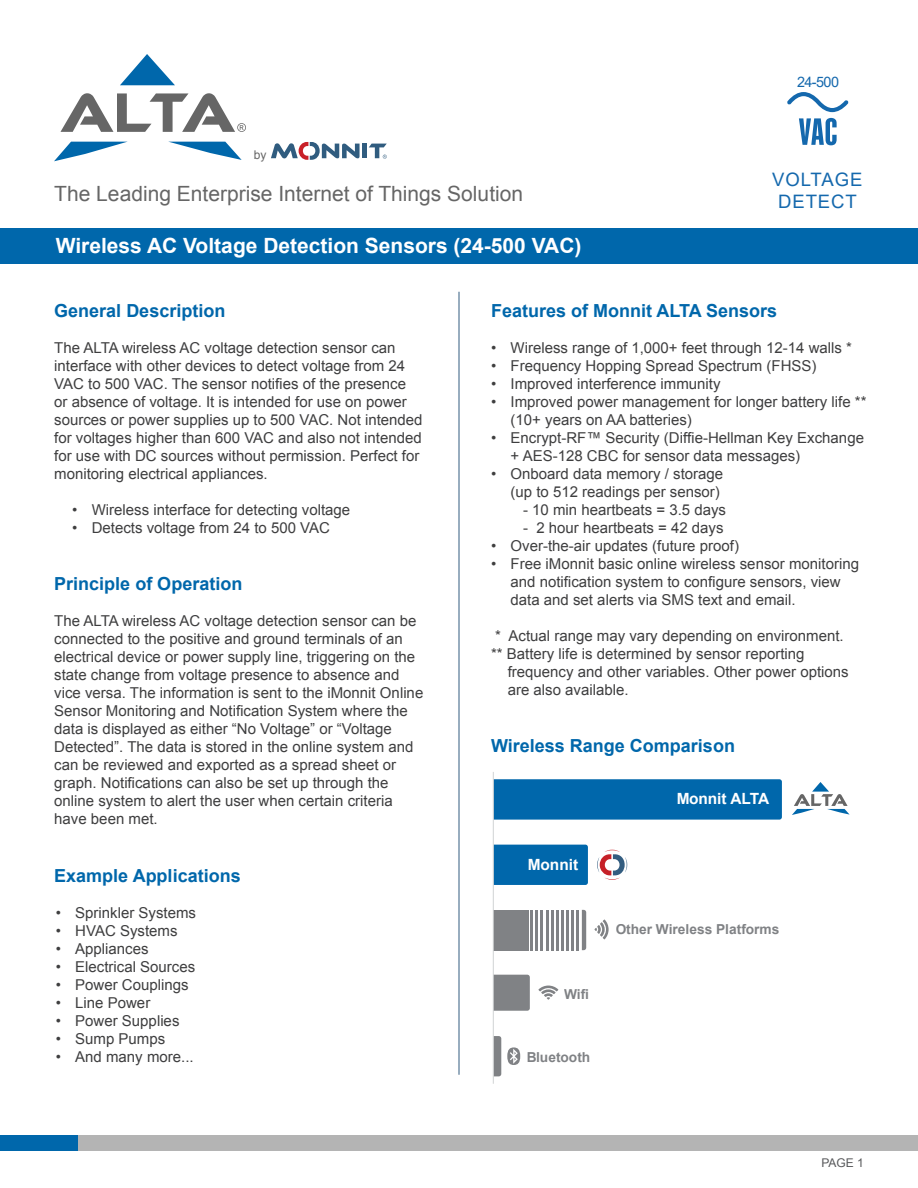
<style>
.page{position:relative;width:918px;height:1188px;background:#fff}
.page>*{position:absolute;margin:0;border:0;box-sizing:border-box;transform-origin:0 0}
.t1{font:700 21.45px "Arial";color:#0067ab}
.t2{font:700 21px "Arial";color:#fff}
.t3{font:21px "Arial";color:#666}
.t4{font:18.6px/22.2px "Arial";letter-spacing:.05em;color:#1468ad;text-align:center}
.t5{font:700 18px "Arial";color:#0067ab}
.t6{font:700 15.45px "Arial";color:#fff}
.t7{font:15px/18px "Arial";color:#3e3e3f}
.t8{font:14.4px "Arial";color:#1468ad}
.t9{font:700 13.8px "Arial";color:#808285}
.t10{font:12px "Arial";color:#57585a}
.t11{font:12px "Arial";color:#666}
</style>
<div class="page">
<div style="left:0;top:228px;width:918px;height:35px;background:#0067ab"></div>
<div style="left:0;top:1135px;width:918px;height:16px;background:#b4b4b4"></div>
<div style="left:0;top:1135px;width:78px;height:16px;background:#0067ab"></div>
<hr style="left:459px;top:292px;width:1px;height:783px;background:#335d80">
<div style="left:494px;top:779px;width:288px;height:41px;background:#0067ab"></div>
<div style="left:494px;top:845px;width:94px;height:40px;background:#0067ab"></div>
<svg style="left:582px;top:910px;width:4px;height:40px"></svg>
<svg style="left:494px;top:975px;width:64px;height:101px"></svg>
<svg style="left:597px;top:850px;width:30px;height:30px"></svg>
<svg style="left:594px;top:919px;width:15px;height:20px"></svg>
<div style="left:493px;top:910px;width:36px;height:40px;background:#808285"></div>
<hr style="left:530px;top:910px;width:3px;height:40px;background:#808285">
<hr style="left:536px;top:910px;width:2px;height:40px;background:#808285">
<hr style="left:541px;top:910px;width:2px;height:40px;background:#808285">
<hr style="left:546px;top:910px;width:2px;height:40px;background:#808285">
<hr style="left:551px;top:910px;width:2px;height:40px;background:#808285">
<hr style="left:556px;top:910px;width:3px;height:40px;background:#808285">
<hr style="left:561px;top:910px;width:3px;height:40px;background:#808285">
<hr style="left:566px;top:910px;width:3px;height:40px;background:#808285">
<hr style="left:572px;top:910px;width:2px;height:40px;background:#808285">
<hr style="left:577px;top:910px;width:2px;height:40px;background:#808285">
<svg style="left:792px;top:782px;width:58px;height:33px"></svg>
<hr style="left:493px;top:772px;width:1px;height:311px;background:#d1d3d4">
<svg style="left:120px;top:54px;width:55px;height:31px"></svg>
<svg style="left:54px;top:142px;width:72px;height:19px"></svg>
<svg style="left:170px;top:142px;width:72px;height:18px"></svg>
<svg style="left:60px;top:93px;width:186px;height:39px"></svg>
<div style="left:362px;top:144px;width:5px;height:14px;background:#305c7f"></div>
<svg style="left:271px;top:142px;width:89px;height:18px"></svg>
<svg style="left:369px;top:144px;width:18px;height:15px"></svg>
<svg style="left:799px;top:118px;width:38px;height:27px"></svg>
<svg style="left:787px;top:92px;width:62px;height:20px"></svg>
<p class="t11" style="left:254px;top:147px;width:14px">by</p>
<p class="t3" style="left:54px;top:180px;width:470px">The Leading Enterprise Internet of Things Solution</p>
<p class="t2" style="left:56px;top:232px;width:527px">Wireless AC Voltage Detection Sensors (24-500 VAC)</p>
<p class="t8" style="left:797px;top:72px;width:43px">24-500</p>
<p class="t4" style="left:772px;top:168px;width:92px">VOLTAGE<br>DETECT</p>
<p class="t5" style="left:54px;top:298px;width:173px">General Description</p>
<p class="t7" style="left:54px;top:338px;width:370px">The ALTA wireless AC voltage detection sensor can interface with other devices to detect voltage from 24<br>VAC to 500 VAC. The sensor notifies of the presence or absence of voltage. It is intended for use on power sources or power supplies up to 500 VAC. Not intended for voltages higher than 600 VAC and also not intended for use with DC sources without permission. Perfect for monitoring electrical appliances.</p>
<p class="t7" style="left:72px;top:500px;width:279px">• Wireless interface for detecting voltage</p>
<p class="t7" style="left:72px;top:518px;width:259px">• Detects voltage from 24 to 500 VAC</p>
<p class="t5" style="left:54px;top:572px;width:190px">Principle of Operation</p>
<p class="t7" style="left:54px;top:612px;width:371px">The ALTA wireless AC voltage detection sensor can be connected to the positive and ground terminals of an electrical device or power supply line, triggering on the state change from voltage presence to absence and vice versa. The information is sent to the iMonnit Online</p>
<p class="t7" style="left:54px;top:702px;width:355px">Sensor Monitoring and Notification System where the data is displayed as either “No Voltage” or “Voltage</p>
<p class="t7" style="left:54px;top:738px;width:361px">Detected”. The data is stored in the online system and can be reviewed and exported as a spread sheet or graph. Notifications can also be set up through the online system to alert the user when certain criteria have been met.</p>
<p class="t5" style="left:54px;top:863px;width:188px">Example Applications</p>
<p class="t7" style="left:56px;top:904px;width:142px">• Sprinkler Systems</p>
<p class="t7" style="left:56px;top:922px;width:123px">• HVAC Systems</p>
<p class="t7" style="left:56px;top:940px;width:94px">• Appliances</p>
<p class="t7" style="left:56px;top:958px;width:141px">• Electrical Sources</p>
<p class="t7" style="left:56px;top:976px;width:134px">• Power Couplings</p>
<p class="t7" style="left:56px;top:994px;width:96px">• Line Power</p>
<p class="t7" style="left:56px;top:1012px;width:125px">• Power Supplies</p>
<p class="t7" style="left:56px;top:1030px;width:111px">• Sump Pumps</p>
<p class="t7" style="left:56px;top:1048px;width:139px">• And many more...</p>
<p class="t5" style="left:491px;top:298px;width:288px">Features of Monnit ALTA Sensors</p>
<p class="t7" style="left:491px;top:338px;width:362px">• Wireless range of 1,000+ feet through 12-14 walls *</p>
<p class="t7" style="left:491px;top:356px;width:327px">• Frequency Hopping Spread Spectrum (FHSS)</p>
<p class="t7" style="left:491px;top:374px;width:231px">• Improved interference immunity</p>
<p class="t7" style="left:511px;top:392px;width:357px;text-indent:-20px">• Improved power management for longer battery life ** (10+ years on AA batteries)</p>
<p class="t7" style="left:511px;top:428px;width:355px;text-indent:-20px">• Encrypt-RF™ Security (Diffie-Hellman Key Exchange + AES-128 CBC for sensor data messages)</p>
<p class="t7" style="left:491px;top:464px;width:234px;text-align:right">• Onboard data memory / storage (up to 512 readings per sensor)</p>
<p class="t7" style="left:523px;top:500px;width:205px">- 10 min heartbeats = 3.5 days</p>
<p class="t7" style="left:523px;top:518px;width:202px">- 2 hour heartbeats = 42 days</p>
<p class="t7" style="left:491px;top:536px;width:249px">• Over-the-air updates (future proof)</p>
<p class="t7" style="left:511px;top:554px;width:350px;text-indent:-20px">• Free iMonnit basic online wireless sensor monitoring and notification system to configure sensors, view data and set alerts via SMS text and email.</p>
<p class="t7" style="left:495px;top:626px;width:350px">* Actual range may vary depending on environment.</p>
<p class="t7" style="left:491px;top:644px;width:315px">** Battery life is determined by sensor reporting</p>
<p class="t7" style="left:508px;top:662px;width:342px">frequency and other variables. Other power options</p>
<p class="t7" style="left:508px;top:680px;width:122px">are also available.</p>
<h1 class="t1" style="left:493px;top:726px;width:292px">Wireless Range Comparison</h1>
<p class="t5" style="left:491px;top:734px;width:245px">Wireless Range Comparison</p>
<p class="t6" style="left:676px;top:788px;width:95px">Monnit ALTA</p>
<p class="t6" style="left:528px;top:854px;width:52px">Monnit</p>
<p class="t9" style="left:564px;top:985px;width:27px">Wifi</p>
<p class="t9" style="left:526px;top:1047px;width:66px">Bluetooth</p>
<p class="t9" style="left:616px;top:919px;width:165px">Other Wireless Platforms</p>
<p class="t10" style="left:822px;top:1155px;width:44px">PAGE 1</p>
</div>
